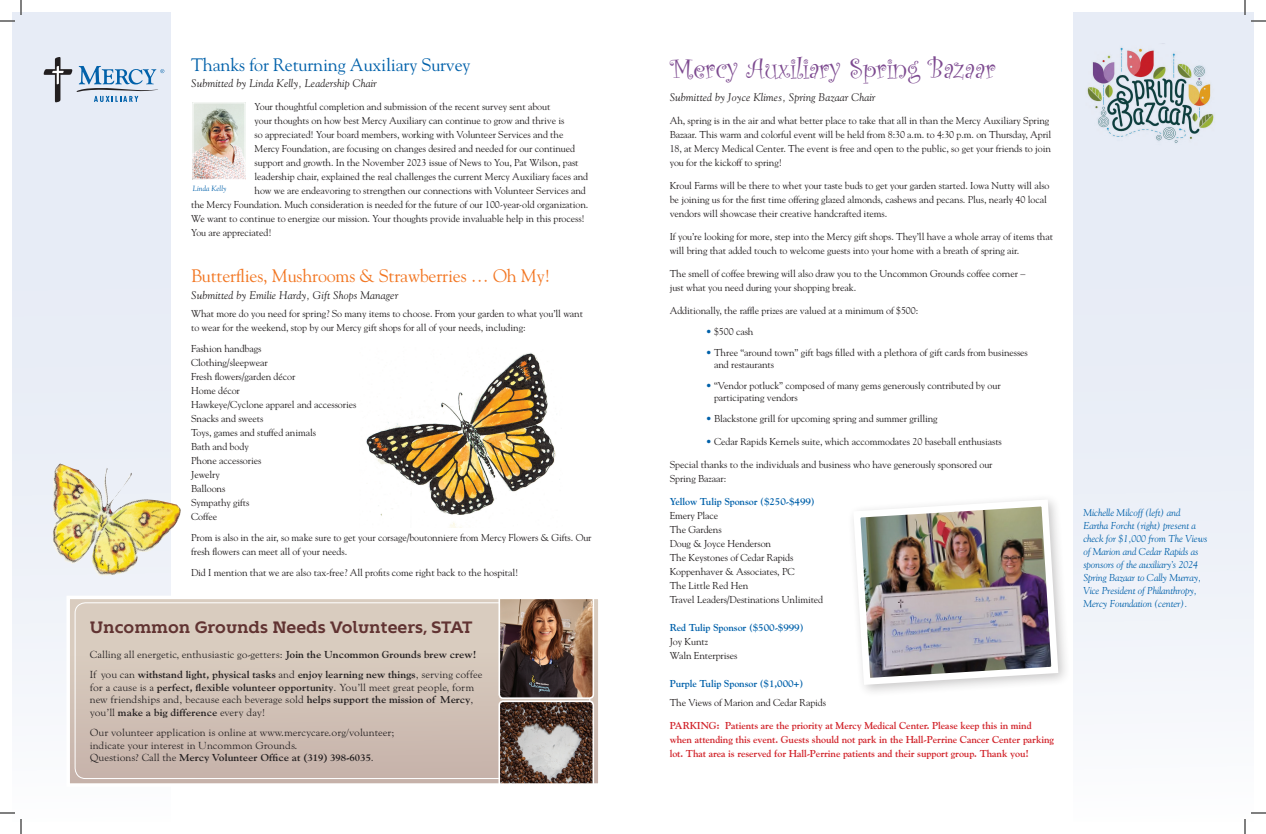
<style>
.page{position:relative;width:1266px;height:834px;background:#fff}
.page>*{position:absolute;margin:0;border:0;box-sizing:border-box;transform-origin:0 0}
.t1{font:29px "Curlz";letter-spacing:-.01em;color:#7d4a90}
.t2{font:18px "Goudy";letter-spacing:-.01em;color:#f27622}
.t3{font:18px "Goudy";letter-spacing:-.01em;color:#0161aa}
.t4{font:700 16.5px "Kontrapunkt Bob";color:#613332}
.t5{font:italic 11px "Goudy";letter-spacing:.01em;color:#231f20}
.t6{font:10.4px/12.5px "Goudy Old Style";color:#231f20}
.t7{font:700 10.4px "Goudy";color:#231f20}
.t8{font:10px/14px "Goudy";letter-spacing:-.01em;color:#231f20}
.t9{font:700 10px/14px "Goudy";letter-spacing:-.01em;color:#d1232a}
.t10{font:italic 10px/13px "Goudy";letter-spacing:-.01em;color:#0161aa}
.t11{font:700 10px "Goudy";letter-spacing:-.01em;color:#0161aa}
.t12{font:italic 7.5px "Goudy";letter-spacing:.01em;color:#0161aa}
.s1{font-family:"Goudy";font-weight:700}
.s2{font-family:"Goudy Old Style";font-weight:400}
.s3{color:#0161aa}
</style>
<div class="page">
<div style="left:12px;top:12px;width:159px;height:810px;background:#e7ecf6"></div>
<div style="left:1073px;top:12px;width:181px;height:810px;background:#e7ecf6"></div>
<div style="left:68px;top:597px;width:532px;height:188px;background:linear-gradient(to bottom,#ddd2c4,#c7b3ab)"></div>
<div style="left:75px;top:602px;width:515px;height:177px;border:1px solid #fff;border-radius:10px"></div>
<img style="left:498px;top:600px;width:96px;height:183px">
<div style="left:66px;top:596px;width:536px;height:191px;border:3px solid #fff"></div>
<img style="left:194px;top:104px;width:50px;height:74px">
<div style="left:192px;top:102px;width:54px;height:78px;border:1px solid #fff"></div>
<img style="left:366px;top:353px;width:194px;height:175px">
<img style="left:52px;top:464px;width:129px;height:112px">
<svg style="left:44px;top:57px;width:120px;height:46px"></svg>
<img style="left:1087px;top:43px;width:127px;height:100px">
<img style="left:853px;top:499px;width:209px;height:189px">
<svg style="left:0;top:0;width:22px;height:22px"></svg>
<svg style="left:0;top:812px;width:22px;height:22px"></svg>
<svg style="left:1244px;top:0;width:22px;height:22px"></svg>
<svg style="left:1244px;top:812px;width:22px;height:22px"></svg>
<h2 class="t3" style="left:191px;top:53px;width:281px">Thanks for Returning Auxiliary Survey</h2>
<p class="t5" style="left:191px;top:77px;width:187px">Submitted by Linda Kelly, Leadership Chair</p>
<p class="t8" style="left:255px;top:99px;width:297px">Your thoughtful completion and submission of the recent survey sent about</p>
<p class="t8" style="left:255px;top:113px;width:311px">your thoughts on how best Mercy Auxiliary can continue to grow and thrive is</p>
<p class="t8" style="left:255px;top:127px;width:310px">so appreciated! Your board members, working with Volunteer Services and the</p>
<p class="t8" style="left:255px;top:141px;width:322px">Mercy Foundation, are focusing on changes desired and needed for our continued</p>
<p class="t8" style="left:255px;top:155px;width:326px">support and growth. In the November 2023 issue of News to You, Pat Wilson, past</p>
<p class="t8" style="left:255px;top:169px;width:335px">leadership chair, explained the real challenges the current Mercy Auxiliary faces and</p>
<p class="t8" style="left:255px;top:183px;width:333px">how we are endeavoring to strengthen our connections with Volunteer Services and</p>
<p class="t8" style="left:191px;top:197px;width:399px">the Mercy Foundation. Much consideration is needed for the future of our 100-year-old organization.</p>
<p class="t8" style="left:191px;top:211px;width:395px">We want to continue to energize our mission. Your thoughts provide invaluable help in this process!</p>
<p class="t8" style="left:191px;top:225px;width:82px">You are appreciated!</p>
<h2 class="t2" style="left:191px;top:265px;width:361px">Butterflies, Mushrooms &amp; Strawberries … Oh My!</h2>
<p class="t5" style="left:191px;top:288px;width:209px">Submitted by Emilie Hardy, Gift Shops Manager</p>
<p class="t8" style="left:191px;top:306px;width:393px">What more do you need for spring? So many items to choose. From your garden to what you’ll want to wear for the weekend, stop by our Mercy gift shops for all of your needs, including:</p>
<p class="t8" style="left:191px;top:341px;width:167px">Fashion handbags<br>Clothing/sleepwear<br>Fresh flowers/garden décor<br>Home décor<br>Hawkeye/Cyclone apparel and accessories<br>Snacks and sweets<br>Toys, games and stuffed animals<br>Bath and body<br>Phone accessories<br>Jewelry<br>Balloons<br>Sympathy gifts<br>Coffee</p>
<p class="t8" style="left:191px;top:530px;width:402px">Prom is also in the air, so make sure to get your corsage/boutonniere from Mercy Flowers &amp; Gifts. Our fresh flowers can meet all of your needs.</p>
<p class="t8" style="left:191px;top:565px;width:329px">Did I mention that we are also tax-free? All profits come right back to the hospital!</p>
<p class="t12" style="left:193px;top:184px;width:35px">Linda Kelly</p>
<h3 class="t4" style="left:90px;top:618px;width:384px">Uncommon Grounds Needs Volunteers, STAT</h3>
<p class="t6" style="left:90px;top:648px;width:388px">Calling all energetic, enthusiastic go-getters: <span class="s1">Join the Uncommon Grounds brew crew!</span></p>
<p class="t7" style="left:90px;top:669px;width:394px"><span class="s2">If you can</span> withstand light, physical tasks <span class="s2">and</span> enjoy learning new things<span class="s2">, serving coffee</span></p>
<p class="t6" style="left:90px;top:681px;width:386px">for a cause is a <span class="s1">perfect, flexible volunteer opportunity</span>. You’ll meet great people, form new friendships and, because each beverage sold <span class="s1">helps support the mission of Mercy</span>,</p>
<p class="t7" style="left:90px;top:707px;width:177px"><span class="s2">you’ll</span> make a big difference <span class="s2">every day!</span></p>
<p class="t6" style="left:90px;top:726px;width:306px">Our volunteer application is online at www.mercycare.org/volunteer; indicate your interest in Uncommon Grounds.</p>
<p class="t7" style="left:90px;top:752px;width:286px"><span class="s2">Questions? Call the</span> Mercy Volunteer Office at (319) 398-6035<span class="s2">.</span></p>
<h1 class="t1" style="left:670px;top:48px;width:328px">Mercy Auxiliary Spring Bazaar</h1>
<p class="t5" style="left:670px;top:90px;width:207px">Submitted by Joyce Klimes, Spring Bazaar Chair</p>
<p class="t8" style="left:670px;top:113px;width:383px">Ah, spring is in the air and what better place to take that all in than the Mercy Auxiliary Spring Bazaar. This warm and colorful event will be held from 8:30 a.m. to 4:30 p.m. on Thursday, April 18, at Mercy Medical Center. The event is free and open to the public, so get your friends to join you for the kickoff to spring!</p>
<p class="t8" style="left:670px;top:178px;width:381px">Kroul Farms will be there to whet your taste buds to get your garden started. Iowa Nutty will also be joining us for the first time offering glazed almonds, cashews and pecans. Plus, nearly 40 local vendors will showcase their creative handcrafted items.</p>
<p class="t8" style="left:670px;top:229px;width:385px">If you’re looking for more, step into the Mercy gift shops. They’ll have a whole array of items that will bring that added touch to welcome guests into your home with a breath of spring air.</p>
<p class="t8" style="left:670px;top:266px;width:357px">The smell of coffee brewing will also draw you to the Uncommon Grounds coffee corner – just what you need during your shopping break.</p>
<p class="t8" style="left:670px;top:303px;width:250px">Additionally, the raffle prizes are valued at a minimum of $500:</p>
<p class="t8" style="left:706px;top:324px;width:49px"><span class="s3">•</span> $500 cash</p>
<p class="t8" style="left:714px;top:346px;width:315px;line-height:12px;text-indent:-8px"><span class="s3">•</span> Three “around town” gift bags filled with a plethora of gift cards from businesses and restaurants</p>
<p class="t8" style="left:714px;top:379px;width:288px;line-height:12px;text-indent:-8px"><span class="s3">•</span> “Vendor potluck” composed of many gems generously contributed by our participating vendors</p>
<p class="t8" style="left:706px;top:411px;width:233px"><span class="s3">•</span> Blackstone grill for upcoming spring and summer grilling</p>
<p class="t8" style="left:706px;top:434px;width:298px"><span class="s3">•</span> Cedar Rapids Kernels suite, which accommodates 20 baseball enthusiasts</p>
<p class="t8" style="left:670px;top:457px;width:324px">Special thanks to the individuals and business who have generously sponsored our<br>Spring Bazaar:</p>
<p class="t11" style="left:670px;top:496px;width:147px">Yellow Tulip Sponsor ($250-$499)</p>
<p class="t8" style="left:670px;top:508px;width:155px">Emery Place<br>The Gardens<br>Doug &amp; Joyce Henderson<br>The Keystones of Cedar Rapids<br>Koppenhaver &amp; Associates, PC<br>The Little Red Hen<br>Travel Leaders/Destinations Unlimited</p>
<p class="t11" style="left:670px;top:622px;width:135px">Red Tulip Sponsor ($500-$999)</p>
<p class="t8" style="left:670px;top:634px;width:69px">Joy Kuntz<br>Waln Enterprises</p>
<p class="t11" style="left:670px;top:678px;width:135px">Purple Tulip Sponsor ($1,000+)</p>
<p class="t8" style="left:670px;top:695px;width:158px">The Views of Marion and Cedar Rapids</p>
<p class="t9" style="left:670px;top:718px;width:386px">PARKING: Patients are the priority at Mercy Medical Center. Please keep this in mind when attending this event. Guests should not park in the Hall-Perrine Cancer Center parking lot. That area is reserved for Hall-Perrine patients and their support group. Thank you!</p>
<p class="t10" style="left:1083px;top:506px;width:126px">Michelle Milcoff (left) and<br>Eartha Forcht (right) present a check for $1,000 from The Views of Marion and Cedar Rapids as sponsors of the auxiliary’s 2024<br>Spring Bazaar to Cally Murray,<br>Vice President of Philanthropy,<br>Mercy Foundation (center).</p>
</div>
